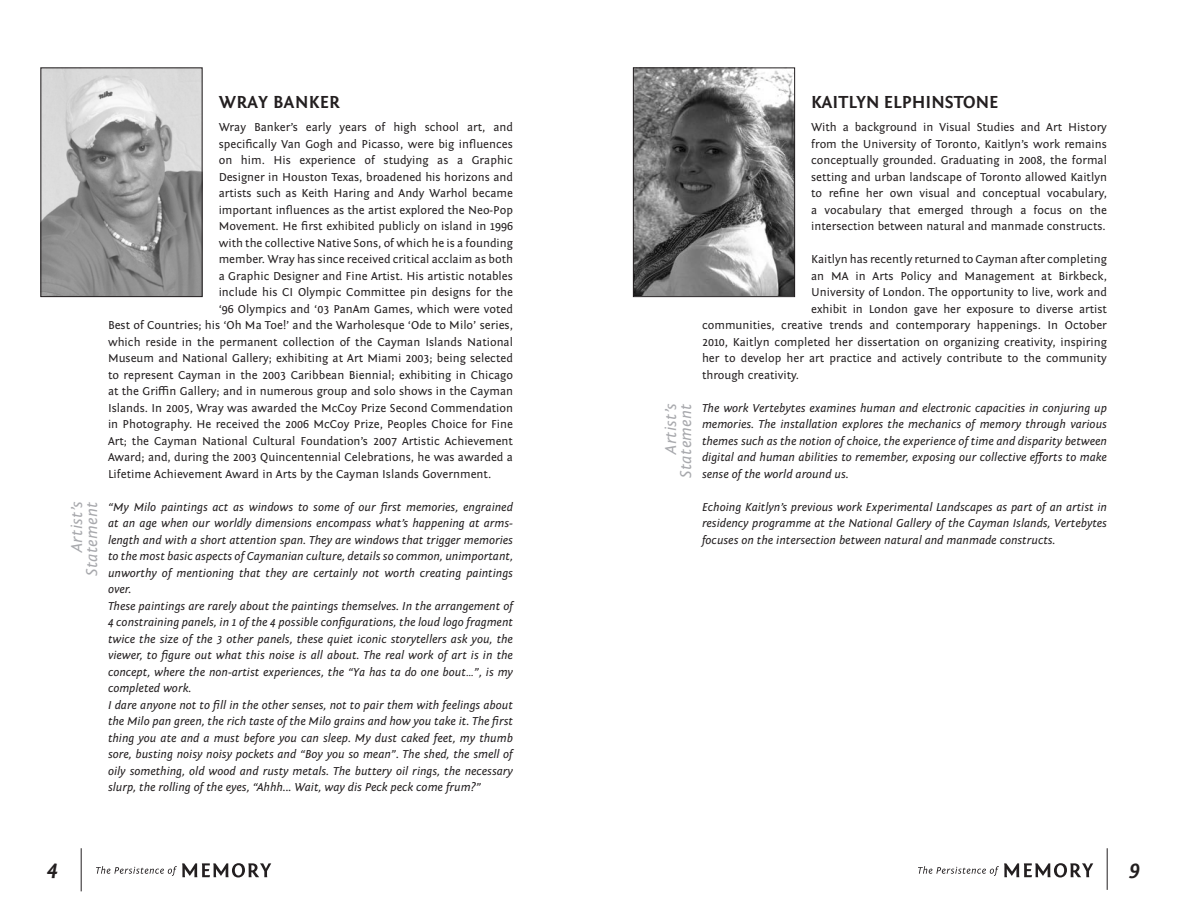
<style>
.page{position:relative;width:1188px;height:918px;background:#fff}
.page>*{position:absolute;margin:0;border:0;box-sizing:border-box;transform-origin:0 0}
.t1{font:italic 700 21px "Fontin Sans";color:#231f20}
.t2{font:700 18px "Fontin Sans";color:#231f20}
.t3{font:700 18px "Fontin Sans";letter-spacing:.02em;color:#231f20}
.t4{font:italic 16.5px "Fontin Sans";letter-spacing:.02em;color:#a8a9ad}
.t5{font:12px/16.5px "Fontin Sans";color:#231f20;text-align:justify}
.t6{font:italic 12px/16.5px "Fontin Sans";color:#231f20;text-align:justify}
</style>
<div class="page">
<hr style="left:81px;top:848px;width:1px;height:43px;background:#231f20">
<hr style="left:1107px;top:848px;width:1px;height:42px;background:#231f20">
<svg style="left:96px;top:863px;width:175px;height:15px"></svg>
<svg style="left:918px;top:863px;width:175px;height:15px"></svg>
<img style="left:635px;top:70px;width:158px;height:225px">
<div style="left:633px;top:68px;width:162px;height:229px;border:1px solid #231f20"></div>
<img style="left:42px;top:70px;width:158px;height:225px">
<div style="left:40px;top:68px;width:162px;height:229px;border:1px solid #231f20"></div>
<p class="t4" style="left:68px;top:552px;width:52px;rotate:-90deg">Artist’s</p>
<p class="t4" style="left:83px;top:576px;width:76px;rotate:-90deg">Statement</p>
<p class="t3" style="left:219px;top:92px;width:123px">WRAY BANKER</p>
<p class="t5" style="left:219px;top:119px;width:296px">Wray Banker’s early years of high school art, and</p>
<p class="t5" style="left:219px;top:136px;width:296px">specifically Van Gogh and Picasso, were big influences</p>
<p class="t5" style="left:219px;top:152px;width:296px">on him. His experience of studying as a Graphic</p>
<p class="t5" style="left:219px;top:169px;width:296px">Designer in Houston Texas, broadened his horizons and</p>
<p class="t5" style="left:219px;top:185px;width:296px">artists such as Keith Haring and Andy Warhol became</p>
<p class="t5" style="left:219px;top:202px;width:296px">important influences as the artist explored the Neo-Pop</p>
<p class="t5" style="left:219px;top:218px;width:296px">Movement. He first exhibited publicly on island in 1996</p>
<p class="t5" style="left:219px;top:235px;width:296px">with the collective Native Sons, of which he is a founding</p>
<p class="t5" style="left:219px;top:251px;width:296px">member. Wray has since received critical acclaim as both</p>
<p class="t5" style="left:219px;top:268px;width:296px">a Graphic Designer and Fine Artist. His artistic notables</p>
<p class="t5" style="left:219px;top:284px;width:296px">include his CI Olympic Committee pin designs for the</p>
<p class="t5" style="left:219px;top:301px;width:296px">‘96 Olympics and ‘03 PanAm Games, which were voted</p>
<p class="t5" style="left:108px;top:317px;width:406px">Best of Countries; his ‘Oh Ma Toe!’ and the Warholesque ‘Ode to Milo’ series,</p>
<p class="t5" style="left:108px;top:334px;width:407px">which reside in the permanent collection of the Cayman Islands National</p>
<p class="t5" style="left:108px;top:350px;width:406px">Museum and National Gallery; exhibiting at Art Miami 2003; being selected</p>
<p class="t5" style="left:108px;top:367px;width:407px">to represent Cayman in the 2003 Caribbean Biennial; exhibiting in Chicago</p>
<p class="t5" style="left:108px;top:383px;width:407px">at the Griffin Gallery; and in numerous group and solo shows in the Cayman</p>
<p class="t5" style="left:108px;top:400px;width:407px">Islands. In 2005, Wray was awarded the McCoy Prize Second Commendation</p>
<p class="t5" style="left:108px;top:416px;width:407px">in Photography. He received the 2006 McCoy Prize, Peoples Choice for Fine</p>
<p class="t5" style="left:108px;top:433px;width:407px">Art; the Cayman National Cultural Foundation’s 2007 Artistic Achievement</p>
<p class="t5" style="left:108px;top:449px;width:406px">Award; and, during the 2003 Quincentennial Celebrations, he was awarded a</p>
<p class="t5" style="left:108px;top:466px;width:385px">Lifetime Achievement Award in Arts by the Cayman Islands Government.</p>
<p class="t6" style="left:108px;top:499px;width:407px">“My Milo paintings act as windows to some of our first memories, engrained at an age when our worldly dimensions encompass what’s happening at arms&shy;length and with a short attention span. They are windows that trigger memories to the most basic aspects of Caymanian culture, details so common, unimportant, unworthy of mentioning that they are certainly not worth creating paintings over.</p>
<p class="t6" style="left:108px;top:598px;width:407px">These paintings are rarely about the paintings themselves. In the arrangement of 4 constraining panels, in 1 of the 4 possible configurations, the loud logo fragment twice the size of the 3 other panels, these quiet iconic storytellers ask you, the viewer, to figure out what this noise is all about. The real work of art is in the concept, where the non-artist experiences, the “Ya has ta do one bout…”, is my completed work.</p>
<p class="t6" style="left:108px;top:697px;width:407px">I dare anyone not to fill in the other senses, not to pair them with feelings about the Milo pan green, the rich taste of the Milo grains and how you take it. The first thing you ate and a must before you can sleep. My dust caked feet, my thumb sore, busting noisy noisy pockets and “Boy you so mean”. The shed, the smell of oily something, old wood and rusty metals. The buttery oil rings, the necessary slurp, the rolling of the eyes, “Ahhh... Wait, way dis Peck peck come frum?”</p>
<p class="t4" style="left:662px;top:454px;width:52px;rotate:-90deg">Artist’s</p>
<p class="t4" style="left:677px;top:478px;width:76px;rotate:-90deg">Statement</p>
<p class="t2" style="left:811px;top:92px;width:189px">KAITLYN ELPHINSTONE</p>
<p class="t5" style="left:811px;top:119px;width:297px">With a background in Visual Studies and Art History from the University of Toronto, Kaitlyn’s work remains conceptually grounded. Graduating in 2008, the formal setting and urban landscape of Toronto allowed Kaitlyn to refine her own visual and conceptual vocabulary, a vocabulary that emerged through a focus on the intersection between natural and manmade constructs.</p>
<p class="t5" style="left:811px;top:251px;width:297px">Kaitlyn has recently returned to Cayman after completing</p>
<p class="t5" style="left:811px;top:268px;width:297px">an MA in Arts Policy and Management at Birkbeck,</p>
<p class="t5" style="left:811px;top:284px;width:297px">University of London. The opportunity to live, work and</p>
<p class="t5" style="left:811px;top:301px;width:297px">exhibit in London gave her exposure to diverse artist</p>
<p class="t5" style="left:702px;top:317px;width:406px">communities, creative trends and contemporary happenings. In October</p>
<p class="t5" style="left:702px;top:334px;width:406px">2010, Kaitlyn completed her dissertation on organizing creativity, inspiring</p>
<p class="t5" style="left:702px;top:350px;width:407px">her to develop her art practice and actively contribute to the community</p>
<p class="t5" style="left:702px;top:367px;width:99px">through creativity.</p>
<p class="t6" style="left:702px;top:400px;width:407px">The work Vertebytes examines human and electronic capacities in conjuring up memories. The installation explores the mechanics of memory through various themes such as the notion of choice, the experience of time and disparity between digital and human abilities to remember, exposing our collective efforts to make sense of the world around us.</p>
<p class="t6" style="left:702px;top:499px;width:407px">Echoing Kaitlyn’s previous work Experimental Landscapes as part of an artist in residency programme at the National Gallery of the Cayman Islands, Vertebytes focuses on the intersection between natural and manmade constructs.</p>
<p class="t1" style="left:47px;top:857px;width:12px">4</p>
<p class="t1" style="left:1130px;top:857px;width:12px">9</p>
</div>
